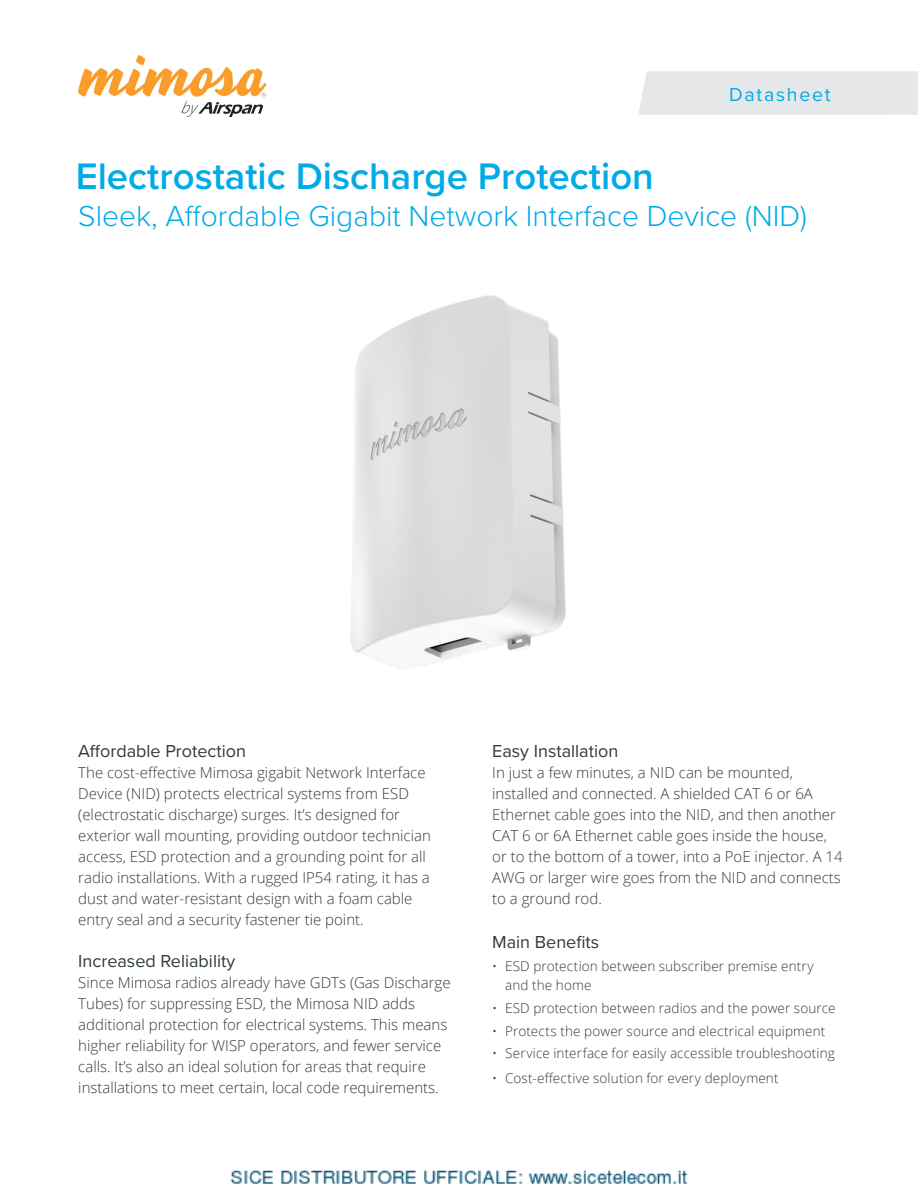
<style>
.page{position:relative;width:918px;height:1188px;background:#fff}
.page>*{position:absolute;margin:0;border:0;box-sizing:border-box;transform-origin:0 0}
._5b_TOCFigsub{font:600 38.25px "Proxima Nova";color:#00abe7}
._5b_TOCFigsub-2{font:300 30px "Proxima Nova";color:#00abe7}
._5b_TOCFigsub-3{font:19.5px "Proxima Nova";letter-spacing:.09em;color:#00abe7}
._5b_TOCFigsub-4{font:18px "Proxima Nova";color:#2f3b41}
._5b_TOCFigsub-5{font:300 15px/21px "Open Sans";color:#2f3b41}
.t1{font:300 13.5px/19.5px "Open Sans";letter-spacing:.01em;color:#2f3b41}
</style>
<div class="page">
<img style="left:78px;top:56px;width:188px;height:61px">
<div style="left:638px;top:71px;width:280px;height:44px;background:#e6e7e9"></div>
<img style="left:351px;top:295px;width:215px;height:374px">
<img style="left:230px;top:1170px;width:458px;height:14px">
<p class="_5b_TOCFigsub" style="left:76px;top:148px;width:580px">Electrostatic Discharge Protection</p>
<p class="_5b_TOCFigsub-3" style="left:729px;top:80px;width:103px">Datasheet</p>
<p class="_5b_TOCFigsub-2" style="left:78px;top:194px;width:730px">Sleek, Affordable Gigabit Network Interface Device (NID)</p>
<p class="_5b_TOCFigsub-4" style="left:78px;top:738px;width:169px">Affordable Protection</p>
<p class="_5b_TOCFigsub-5" style="left:78px;top:762px;width:354px">The cost-effective Mimosa gigabit Network Interface Device (NID) protects electrical systems from ESD (electrostatic discharge) surges. It’s designed for exterior wall mounting, providing outdoor technician access, ESD protection and a grounding point for all radio installations. With a rugged IP54 rating, it has a dust and water-resistant design with a foam cable entry seal and a security fastener tie point.</p>
<p class="_5b_TOCFigsub-4" style="left:78px;top:948px;width:158px">Increased Reliability</p>
<p class="_5b_TOCFigsub-5" style="left:78px;top:972px;width:374px">Since Mimosa radios already have GDTs (Gas Discharge Tubes) for suppressing ESD, the Mimosa NID adds additional protection for electrical systems. This means higher reliability for WISP operators, and fewer service calls. It’s also an ideal solution for areas that require installations to meet certain, local code requirements.</p>
<p class="_5b_TOCFigsub-4" style="left:492px;top:738px;width:128px">Easy Installation</p>
<p class="_5b_TOCFigsub-5" style="left:492px;top:762px;width:352px">In just a few minutes, a NID can be mounted, installed and connected. A shielded CAT 6 or 6A Ethernet cable goes into the NID, and then another CAT 6 or 6A Ethernet cable goes inside the house, or to the bottom of a tower, into a PoE injector. A 14<br>AWG or larger wire goes from the NID and connects to a ground rod.</p>
<p class="_5b_TOCFigsub-4" style="left:492px;top:929px;width:108px">Main Benefits</p>
<p class="t1" style="left:505px;top:956px;width:310px;text-indent:-13px">• ESD protection between subscriber premise entry and the home</p>
<p class="t1" style="left:492px;top:998px;width:345px">• ESD protection between radios and the power source</p>
<p class="t1" style="left:492px;top:1021px;width:335px">• Protects the power source and electrical equipment</p>
<p class="t1" style="left:492px;top:1043px;width:344px">• Service interface for easily accessible troubleshooting</p>
<p class="t1" style="left:492px;top:1068px;width:288px">• Cost-effective solution for every deployment</p>
</div>
